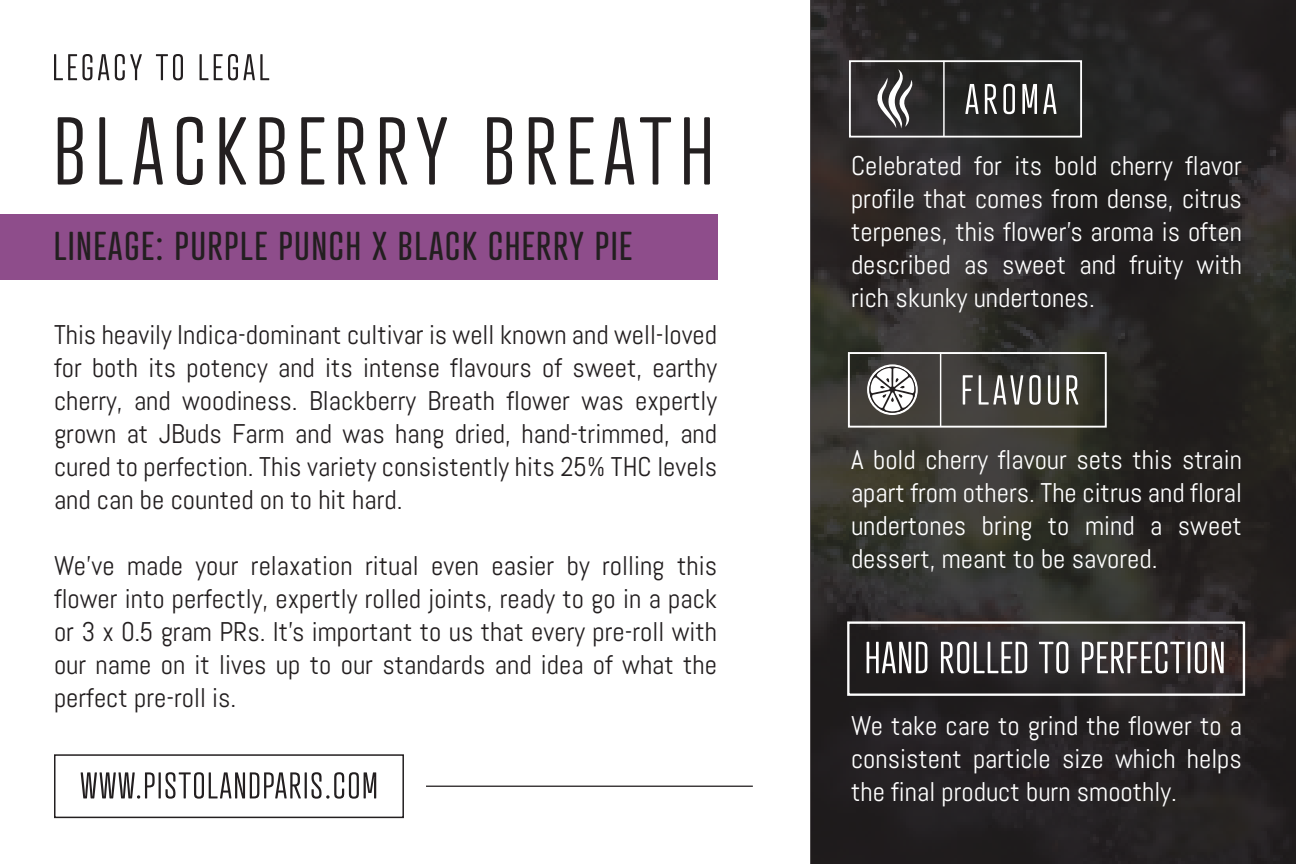
<style>
.page{position:relative;width:1296px;height:864px;background:#fff}
.page>*{position:absolute;margin:0;border:0;box-sizing:border-box;transform-origin:0 0}
.t1{font:300 93px "Atrament";letter-spacing:.1em;color:#231f20}
.t2{font:39px "Atrament";letter-spacing:.05em;color:#231f20}
.t3{font:27px/33px "Abel";color:#231f20;text-align:justify}
.t4{font:27px/33px "Abel";color:#fff;text-align:justify}
</style>
<div class="page">
<svg style="left:810px;top:0;width:486px;height:864px;background:#2a2826"></svg>
<svg style="left:81px;top:772px;width:74px;height:27px"></svg>
<hr style="left:159px;top:772px;width:2px;height:26px;background:#231f20">
<svg style="left:165px;top:772px;width:136px;height:27px"></svg>
<hr style="left:305px;top:772px;width:2px;height:26px;background:#231f20">
<svg style="left:312px;top:772px;width:64px;height:27px"></svg>
<hr style="left:426px;top:786px;width:327px;height:1px;background:#231f20">
<div style="left:54px;top:754px;width:350px;height:64px;border:2px solid #231f20"></div>
<svg style="left:54px;top:54px;width:38px;height:26px"></svg>
<svg style="left:98px;top:54px;width:11px;height:26px"></svg>
<svg style="left:115px;top:54px;width:27px;height:26px"></svg>
<svg style="left:156px;top:54px;width:27px;height:26px"></svg>
<svg style="left:200px;top:54px;width:8px;height:26px"></svg>
<svg style="left:214px;top:54px;width:55px;height:26px"></svg>
<div style="left:0;top:214px;width:717px;height:66px;background:#8e4d8b"></div>
<svg style="left:867px;top:642px;width:60px;height:31px"></svg>
<svg style="left:941px;top:642px;width:86px;height:31px"></svg>
<svg style="left:1039px;top:642px;width:29px;height:31px"></svg>
<svg style="left:1082px;top:642px;width:103px;height:31px"></svg>
<hr style="left:1188px;top:642px;width:2px;height:31px;background:#fff">
<svg style="left:1195px;top:642px;width:29px;height:31px"></svg>
<div style="left:847px;top:621px;width:398px;height:75px;border:2px solid #fff"></div>
<svg style="left:965px;top:84px;width:14px;height:30px"></svg>
<svg style="left:985px;top:84px;width:12px;height:30px"></svg>
<svg style="left:1003px;top:84px;width:12px;height:30px"></svg>
<svg style="left:1022px;top:84px;width:15px;height:30px"></svg>
<svg style="left:1043px;top:84px;width:14px;height:30px"></svg>
<hr style="left:943px;top:61px;width:2px;height:76px;background:#fff">
<div style="left:849px;top:60px;width:233px;height:78px;border:2px solid #fff"></div>
<svg style="left:876px;top:69px;width:37px;height:60px"></svg>
<svg style="left:963px;top:375px;width:10px;height:30px"></svg>
<svg style="left:979px;top:375px;width:44px;height:30px"></svg>
<svg style="left:1029px;top:375px;width:12px;height:30px"></svg>
<svg style="left:1048px;top:375px;width:11px;height:30px"></svg>
<svg style="left:1066px;top:375px;width:12px;height:30px"></svg>
<hr style="left:940px;top:353px;width:1px;height:74px;background:#fff">
<div style="left:848px;top:352px;width:259px;height:76px;border:2px solid #fff"></div>
<svg style="left:867px;top:364px;width:51px;height:51px"></svg>
<h1 class="t1" style="left:54px;top:95px;width:661px">BLACKBERRY BREATH</h1>
<h2 class="t2" style="left:54px;top:222px;width:579px">LINEAGE: PURPLE PUNCH X BLACK CHERRY PIE</h2>
<p class="t3" style="left:54px;top:318px;width:665px">This heavily Indica-dominant cultivar is well known and well-loved for both its potency and its intense flavours of sweet, earthy cherry, and woodiness. Blackberry Breath flower was expertly grown at JBuds Farm and was hang dried, hand-trimmed, and cured to perfection. This variety consistently hits 25% THC levels and can be counted on to hit hard.</p>
<p class="t3" style="left:54px;top:549px;width:665px">We’ve made your relaxation ritual even easier by rolling this flower into perfectly, expertly rolled joints, ready to go in a pack or 3 x 0.5 gram PRs. It’s important to us that every pre-roll with our name on it lives up to our standards and idea of what the perfect pre-roll is.</p>
<p class="t4" style="left:851px;top:150px;width:392px">Celebrated for its bold cherry flavor profile that comes from dense, citrus terpenes, this flower’s aroma is often described as sweet and fruity with rich skunky undertones.</p>
<p class="t4" style="left:851px;top:444px;width:392px">A bold cherry flavour sets this strain apart from others. The citrus and floral undertones bring to mind a sweet dessert, meant to be savored.</p>
<p class="t4" style="left:851px;top:709px;width:392px">We take care to grind the flower to a consistent particle size which helps the final product burn smoothly.</p>
</div>
